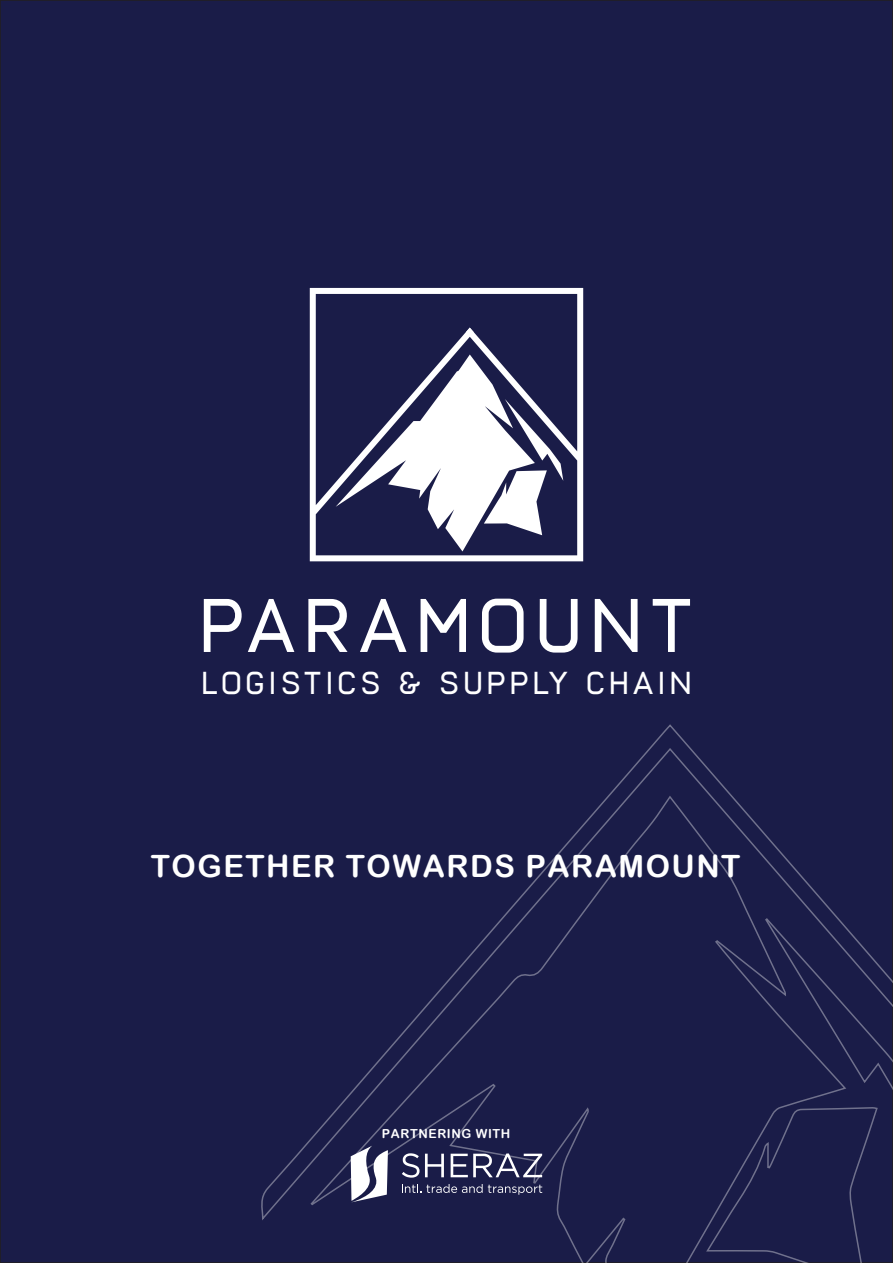
<style>
.page{position:relative;width:893px;height:1263px;background:#1a1c48}
.page>*{position:absolute;margin:0;border:0;box-sizing:border-box;transform-origin:0 0}
.t1{font:75.75px "Frank";letter-spacing:.13em;color:#fff}
.t2{font:31.65px "Frank";letter-spacing:.15em;color:#fff}
.t3{font:30.75px "Arial Rounded MT Bold";letter-spacing:.05em;color:#fff}
.t4{font:12.45px "Arial Rounded MT Bold";letter-spacing:.05em;color:#fff}
</style>
<div class="page">
<svg style="left:261px;top:724px;width:632px;height:498px"></svg>
<svg style="left:705px;top:917px;width:188px;height:346px"></svg>
<svg style="left:402px;top:1153px;width:17px;height:24px"></svg>
<svg style="left:425px;top:1154px;width:19px;height:23px"></svg>
<svg style="left:451px;top:1153px;width:91px;height:24px"></svg>
<svg style="left:402px;top:1184px;width:140px;height:11px"></svg>
<svg style="left:351px;top:1146px;width:37px;height:56px"></svg>
<svg style="left:310px;top:288px;width:273px;height:273px"></svg>
<h1 class="t1" style="left:200px;top:578px;width:493px">PARAMOUNT</h1>
<p class="t2" style="left:202px;top:664px;width:491px">LOGISTICS &amp; SUPPLY CHAIN</p>
<p class="t3" style="left:151px;top:847px;width:591px">TOGETHER TOWARDS PARAMOUNT</p>
<p class="t4" style="left:382px;top:1126px;width:130px">PARTNERING WITH</p>
</div>
